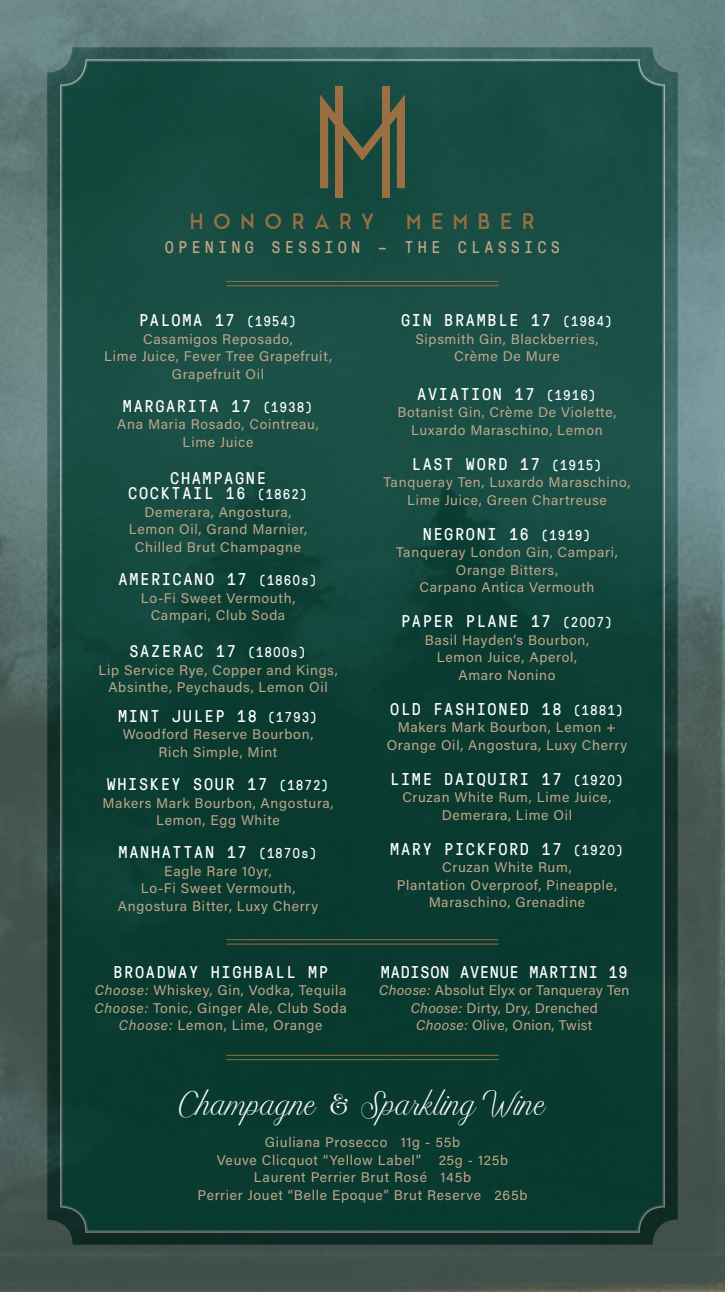
<style>
.page{position:relative;width:725px;height:1292px;background:#fff}
.page>*{position:absolute;margin:0;border:0;box-sizing:border-box;transform-origin:0 0}
.t1{font:33.25px "Akayla Script";color:#fff}
.t2{font:21px "Modern Sans";letter-spacing:.47em;color:#996f43}
.t3{font:16.62px/15.8px "GT Pressura Mono";letter-spacing:.1em;color:#fff;text-align:center}
.t4{font:16.62px "GT Pressura Mono";letter-spacing:.25em;color:#c0a789}
.t5{font:16.62px "GT Pressura Mono";letter-spacing:.045em;color:#fff}
.t6{font:14px/17.5px "Acumin Pro";letter-spacing:.05em;color:#c0a789;text-align:center}
.t7{font:14px/17.5px "Acumin Pro";letter-spacing:.025em;color:#c0a789;text-align:center}
.s1{font-size:14px}
.s2{font-style:italic}
.s3{font-family:"Stay Classy Duo Serif"}
</style>
<div class="page">
<img style="left:0;top:0;width:724px;height:1292px">
<div style="left:61px;top:61px;width:602px;height:1170px;background:linear-gradient(to bottom,#1b5148,#06362a);border-radius:25px"></div>
<hr style="left:226px;top:281px;width:272px;height:1px;background:#996f43">
<hr style="left:226px;top:285px;width:272px;height:1px;background:#996f43">
<hr style="left:226px;top:939px;width:272px;height:1px;background:#996f43">
<hr style="left:226px;top:943px;width:272px;height:1px;background:#996f43">
<hr style="left:226px;top:1054px;width:272px;height:1px;background:#996f43">
<hr style="left:226px;top:1059px;width:272px;height:1px;background:#996f43">
<div style="left:382px;top:86px;width:7px;height:111px;background:#996f43"></div>
<div style="left:335px;top:86px;width:7px;height:111px;background:#996f43"></div>
<svg style="left:320px;top:95px;width:85px;height:93px"></svg>
<h2 class="t2" style="left:190px;top:211px;width:186px">HONORARY</h2>
<h2 class="t2" style="left:406px;top:211px;width:130px">MEMBER</h2>
<p class="t4" style="left:165px;top:235px;width:396px">OPENING SESSION – THE CLASSICS</p>
<p class="t3" style="left:139px;top:311px;width:159px">PALOMA 17 <span class="s1">(1954)</span></p>
<p class="t6" style="left:104px;top:329px;width:229px">Casamigos Reposado,<br>Lime Juice, Fever Tree Grapefruit,<br>Grapefruit Oil</p>
<p class="t3" style="left:123px;top:397px;width:192px">MARGARITA 17 <span class="s1">(1938)</span></p>
<p class="t6" style="left:117px;top:415px;width:203px">Ana Maria Rosado, Cointreau,<br>Lime Juice</p>
<p class="t3" style="left:128px;top:469px;width:181px">CHAMPAGNE<br>COCKTAIL 16 <span class="s1">(1862)</span></p>
<p class="t6" style="left:129px;top:503px;width:180px">Demerara, Angostura,<br>Lemon Oil, Grand Marnier,<br>Chilled Brut Champagne</p>
<p class="t3" style="left:119px;top:570px;width:200px">AMERICANO 17 <span class="s1">(1860s)</span></p>
<p class="t6" style="left:141px;top:588px;width:156px">Lo-Fi Sweet Vermouth,<br>Campari, Club Soda</p>
<p class="t3" style="left:129px;top:642px;width:179px">SAZERAC 17 <span class="s1">(1800s)</span></p>
<p class="t6" style="left:98px;top:660px;width:241px">Lip Service Rye, Copper and Kings,<br>Absinthe, Peychauds, Lemon Oil</p>
<p class="t3" style="left:118px;top:707px;width:201px">MINT JULEP 18 <span class="s1">(1793)</span></p>
<p class="t6" style="left:123px;top:725px;width:192px">Woodford Reserve Bourbon,<br>Rich Simple, Mint</p>
<p class="t3" style="left:107px;top:775px;width:224px">WHISKEY SOUR 17 <span class="s1">(1872)</span></p>
<p class="t6" style="left:103px;top:793px;width:232px">Makers Mark Bourbon, Angostura,<br>Lemon, Egg White</p>
<p class="t3" style="left:119px;top:843px;width:200px">MANHATTAN 17 <span class="s1">(1870s)</span></p>
<p class="t6" style="left:118px;top:861px;width:201px">Eagle Rare 10yr,<br>Lo-Fi Sweet Vermouth,<br>Angostura Bitter, Luxy Cherry</p>
<p class="t3" style="left:113px;top:963px;width:216px">BROADWAY HIGHBALL MP</p>
<p class="t6" style="left:94px;top:981px;width:254px"><span class="s2">Choose:</span> Whiskey, Gin, Vodka, Tequila<br><span class="s2">Choose:</span> Tonic, Ginger Ale, Club Soda<br><span class="s2">Choose:</span> Lemon, Lime, Orange</p>
<p class="t3" style="left:401px;top:311px;width:213px">GIN BRAMBLE 17 <span class="s1">(1984)</span></p>
<p class="t6" style="left:415px;top:329px;width:185px">Sipsmith Gin, Blackberries,<br>Crème De Mure</p>
<p class="t3" style="left:417px;top:385px;width:181px">AVIATION 17 <span class="s1">(1916)</span></p>
<p class="t6" style="left:397px;top:403px;width:221px">Botanist Gin, Crème De Violette,<br>Luxardo Maraschino, Lemon</p>
<p class="t3" style="left:412px;top:455px;width:192px">LAST WORD 17 <span class="s1">(1915)</span></p>
<p class="t6" style="left:383px;top:473px;width:248px">Tanqueray Ten, Luxardo Maraschino,<br>Lime Juice, Green Chartreuse</p>
<p class="t3" style="left:422px;top:525px;width:170px">NEGRONI 16 <span class="s1">(1919)</span></p>
<p class="t6" style="left:396px;top:543px;width:223px">Tanqueray London Gin, Campari,<br>Orange Bitters,<br>Carpano Antica Vermouth</p>
<p class="t3" style="left:401px;top:612px;width:213px">PAPER PLANE 17 <span class="s1">(2007)</span></p>
<p class="t6" style="left:425px;top:630px;width:166px">Basil Hayden’s Bourbon,<br>Lemon Juice, Aperol,<br>Amaro Nonino</p>
<p class="t3" style="left:390px;top:700px;width:235px">OLD FASHIONED 18 <span class="s1">(1881)</span></p>
<p class="t6" style="left:387px;top:718px;width:242px">Makers Mark Bourbon, Lemon +<br>Orange Oil, Angostura, Luxy Cherry</p>
<p class="t3" style="left:390px;top:770px;width:235px">LIME DAIQUIRI 17 <span class="s1">(1920)</span></p>
<p class="t6" style="left:402px;top:788px;width:210px">Cruzan White Rum, Lime Juice,<br>Demerara, Lime Oil</p>
<p class="t3" style="left:390px;top:840px;width:235px">MARY PICKFORD 17 <span class="s1">(1920)</span></p>
<p class="t6" style="left:397px;top:858px;width:222px">Cruzan White Rum,<br>Plantation Overproof, Pineapple,<br>Maraschino, Grenadine</p>
<p class="t5" style="left:381px;top:960px;width:248px">MADISON AVENUE MARTINI 19</p>
<p class="t7" style="left:379px;top:981px;width:252px"><span class="s2">Choose:</span> Absolut Elyx or Tanqueray Ten<br><span class="s2">Choose:</span> Dirty, Dry, Drenched<br><span class="s2">Choose:</span> Olive, Onion, Twist</p>
<h1 class="t1" style="left:179px;top:1082px;width:368px">Champagne <span class="s3">&amp;</span> Sparkling Wine</h1>
<p class="t6" style="left:217px;top:1132px;width:245px;text-align:left;text-indent:48px">Giuliana Prosecco 11g - 55b<br>Veuve Clicquot “Yellow Label”</p>
<p class="t6" style="left:438px;top:1150px;width:71px">25g - 125b</p>
<p class="t6" style="left:254px;top:1167px;width:218px">Laurent Perrier Brut Rosé 145b</p>
<p class="t6" style="left:198px;top:1185px;width:331px">Perrier Jouet “Belle Epoque” Brut Reserve 265b</p>
</div>
